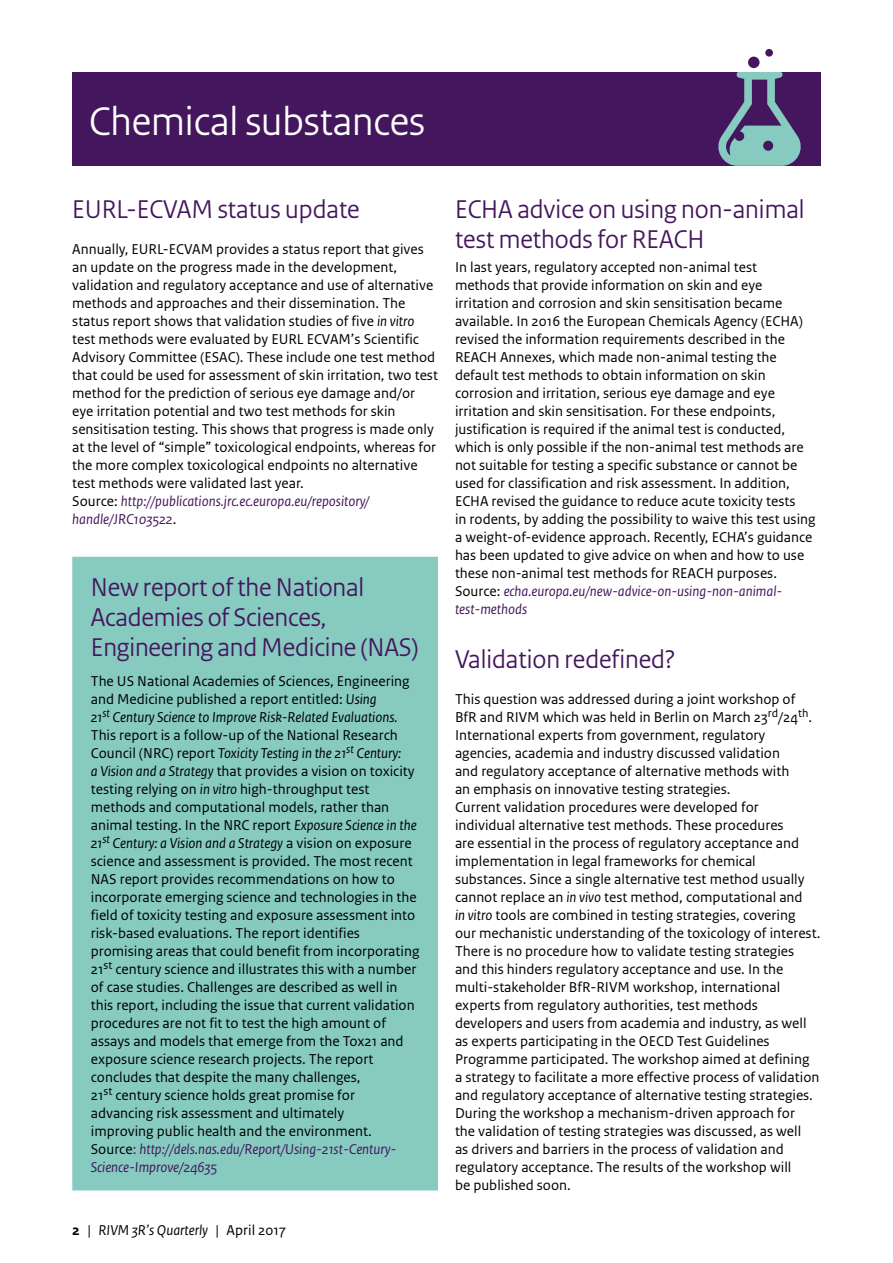
<style>
.page{position:relative;width:893px;height:1263px;background:#fff}
.page>*{position:absolute;margin:0;border:0;box-sizing:border-box;transform-origin:0 0}
.H1_kop{font:42px "Rijksoverheid Sans Heading";color:#fff}
.H2_05_RIVM_Paragraaf{font:27px/30px "Rijksoverheid Sans Heading";color:#44165d}
._10_RIVM_Broodtekst{font:15px/18px "Rijksoverheid Sans Text";color:#000}
._10_RIVM_Broodtekst-2{font:italic 15px/18px "Rijksoverheid Sans Text";color:#44165d}
.t1{font:italic 15px "Rijksoverheid Sans Text";color:#000}
.s1{font-style:italic}
.s2{font-style:italic;color:#44165d}
.s3{color:#44165d}
.s4{font-weight:700;font-style:normal}
.s5{font-style:normal}
.s6{font-style:normal;color:#000}
</style>
<div class="page">
<div style="left:72px;top:72px;width:749px;height:94px;background:#44165d"></div>
<div style="left:748px;top:57px;width:11px;height:11px;background:#44165d;border-radius:50%"></div>
<div style="left:765px;top:49px;width:8px;height:8px;background:#44165d;border-radius:50%"></div>
<svg style="left:718px;top:72px;width:83px;height:94px"></svg>
<div style="left:73px;top:557px;width:364px;height:633px;background:#86cac0"></div>
<div style="left:72px;top:557px;width:366px;height:633px;border:2px solid #86cac0"></div>
<h1 class="H1_kop" style="left:89px;top:97px;width:337px">Chemical substances</h1>
<h2 class="H2_05_RIVM_Paragraaf" style="left:72px;top:194px;width:289px">EURL-ECVAM status update</h2>
<p class="_10_RIVM_Broodtekst" style="left:72px;top:240px;width:367px">Annually, EURL-ECVAM provides a status report that gives an update on the progress made in the development, validation and regulatory acceptance and use of alternative methods and approaches and their dissemination. The status report shows that validation studies of five <span class="s1">in vitro </span>test methods were evaluated by EURL ECVAM’s Scientific Advisory Committee (ESAC). These include one test method that could be used for assessment of skin irritation, two test method for the prediction of serious eye damage and/or eye irritation potential and two test methods for skin sensitisation testing. This shows that progress is made only at the level of “simple” toxicological endpoints, whereas for the more complex toxicological endpoints no alternative test methods were validated last year.<br>Source: <span class="s2">http://publications.jrc.ec.europa.eu/repository/ handle/JRC103522</span>.</p>
<h2 class="H2_05_RIVM_Paragraaf" style="left:91px;top:572px;width:329px">New report of the National<br>Academies of Sciences,<br>Engineering and Medicine (NAS)</h2>
<p class="_10_RIVM_Broodtekst" style="left:91px;top:672px;width:330px">The US National Academies of Sciences, Engineering and Medicine published a report entitled: <span class="s1">Using<br>21</span><sup>st</sup> <span class="s1">Century Science to Improve Risk-Related Evaluations.<br></span>This report is a follow-up of the National Research Council (NRC) report <span class="s1">Toxicity Testing in the 21</span><sup>st</sup> <span class="s1">Century:<br>a Vision and a Strategy</span> that provides a vision on toxicity testing relying on <span class="s1">in vitro</span> high-throughput test methods and computational models, rather than animal testing. In the NRC report <span class="s1">Exposure Science in the 21</span><sup>st</sup> <span class="s1">Century: a Vision and a Strategy</span> a vision on exposure science and assessment is provided. The most recent NAS report provides recommendations on how to incorporate emerging science and technologies in the field of toxicity testing and exposure assessment into risk-based evaluations. The report identifies promising areas that could benefit from incorporating 21<sup>st</sup> century science and illustrates this with a number of case studies. Challenges are described as well in this report, including the issue that current validation procedures are not fit to test the high amount of assays and models that emerge from the Tox21 and exposure science research projects. The report concludes that despite the many challenges,<br>21<sup>st</sup> century science holds great promise for advancing risk assessment and ultimately<br>improving public health and the environment.<br>Source<span class="s3">:</span> <span class="s2">http://dels.nas.edu/Report/Using-21st-Century-Science-Improve/24635</span></p>
<p class="t1" style="left:72px;top:1221px;width:215px"><span class="s4">2</span> <span class="s5">|</span> RIVM 3R’s Quarterly <span class="s5">| April 2017</span></p>
<h2 class="H2_05_RIVM_Paragraaf" style="left:455px;top:194px;width:351px">ECHA advice on using non-animal test methods for REACH</h2>
<p class="_10_RIVM_Broodtekst" style="left:455px;top:258px;width:362px">In last years, regulatory accepted non-animal test<br>methods that provide information on skin and eye irritation and corrosion and skin sensitisation became available. In 2016 the European Chemicals Agency (ECHA) revised the information requirements described in the REACH Annexes, which made non-animal testing the default test methods to obtain information on skin corrosion and irritation, serious eye damage and eye irritation and skin sensitisation. For these endpoints, justification is required if the animal test is conducted, which is only possible if the non-animal test methods are not suitable for testing a specific substance or cannot be used for classification and risk assessment. In addition, ECHA revised the guidance to reduce acute toxicity tests<br>in rodents, by adding the possibility to waive this test using a weight-of-evidence approach. Recently, ECHA’s guidance has been updated to give advice on when and how to use these non-animal test methods for REACH purposes.</p>
<p class="_10_RIVM_Broodtekst-2" style="left:455px;top:582px;width:329px"><span class="s6">Source:</span> echa.europa.eu/new-advice-on-using-non-animal&shy;test-methods</p>
<h2 class="H2_05_RIVM_Paragraaf" style="left:455px;top:644px;width:222px">Validation redefined?</h2>
<p class="_10_RIVM_Broodtekst" style="left:455px;top:690px;width:359px">This question was addressed during a joint workshop of BfR and RIVM which was held in Berlin on March 23<sup>rd</sup>/24<sup>th</sup>.<br>International experts from government, regulatory agencies, academia and industry discussed validation<br>and regulatory acceptance of alternative methods with<br>an emphasis on innovative testing strategies.</p>
<p class="_10_RIVM_Broodtekst" style="left:455px;top:798px;width:367px">Current validation procedures were developed for individual alternative test methods. These procedures<br>are essential in the process of regulatory acceptance and implementation in legal frameworks for chemical substances. Since a single alternative test method usually cannot replace an <span class="s1">in vivo</span> test method, computational and<br><span class="s1">in vitro</span> tools are combined in testing strategies, covering<br>our mechanistic understanding of the toxicology of interest.<br>There is no procedure how to validate testing strategies and this hinders regulatory acceptance and use. In the multi-stakeholder BfR-RIVM workshop, international experts from regulatory authorities, test methods developers and users from academia and industry, as well as experts participating in the OECD Test Guidelines Programme participated. The workshop aimed at defining a strategy to facilitate a more effective process of validation and regulatory acceptance of alternative testing strategies.<br>During the workshop a mechanism-driven approach for<br>the validation of testing strategies was discussed, as well<br>as drivers and barriers in the process of validation and regulatory acceptance. The results of the workshop will<br>be published soon.</p>
</div>
